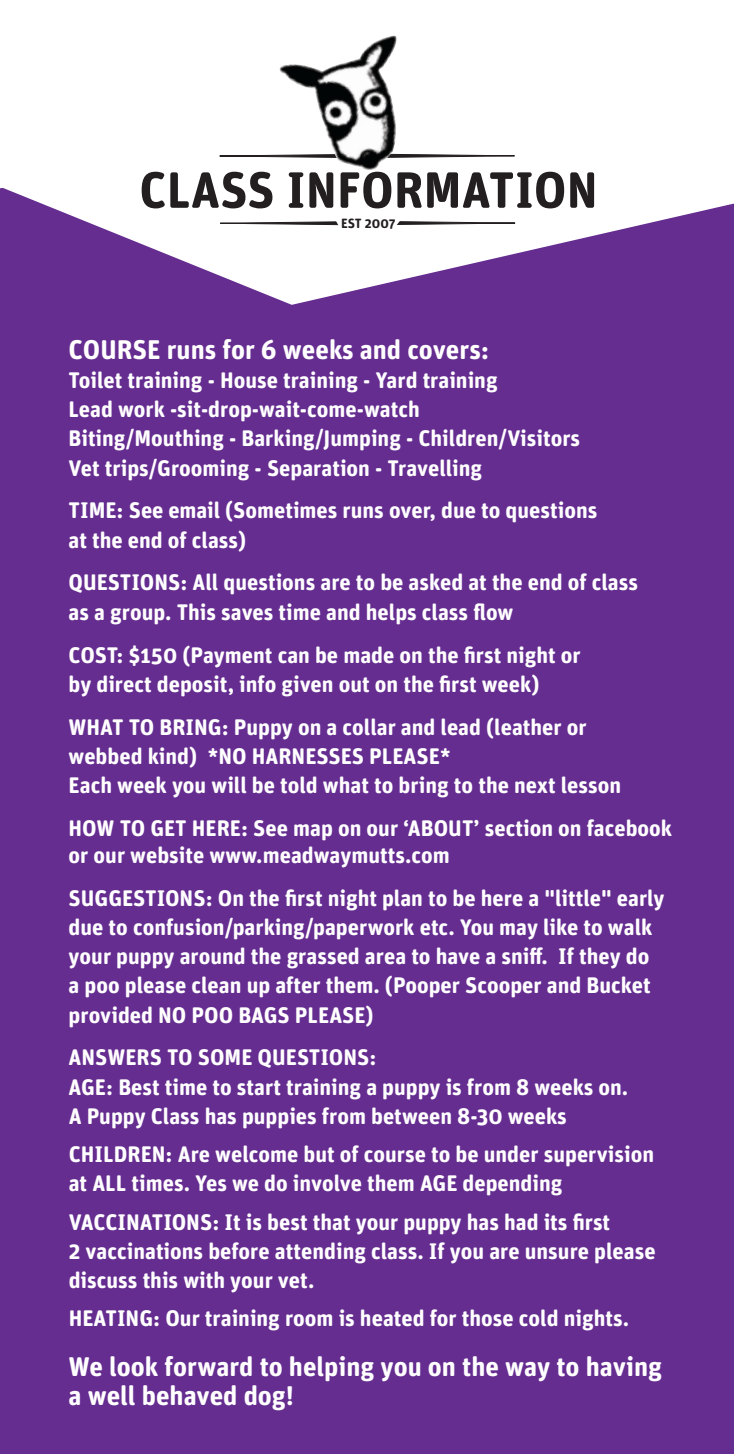
<style>
.page{position:relative;width:734px;height:1454px;background:#662d91}
.page>*{position:absolute;margin:0;border:0;box-sizing:border-box;transform-origin:0 0}
.t1{font:700 51.07px "Unit Rounded OT";color:#231f20}
.t2{font:700 27px/29.2px "Unit Rounded OT";color:#fff}
.t3{font:700 22.5px/29.2px "Unit Rounded OT";color:#fff}
.t4{font:700 13.5px "Unit Rounded OT";color:#231f20}
</style>
<div class="page">
<svg style="left:0;top:0;width:733px;height:305px;fill:#fff"></svg>
<svg style="left:219px;top:154px;width:60px;height:4px"></svg>
<svg style="left:399px;top:154px;width:115px;height:4px"></svg>
<img style="left:279px;top:35px;width:120px;height:137px">
<svg style="left:220px;top:218px;width:295px;height:11px;background:#d7d6d6"></svg>
<h1 class="t1" style="left:139px;top:159px;width:460px">CLASS INFORMATION</h1>
<p class="t4" style="left:341px;top:215px;width:56px">EST 2007</p>
<p class="t2" style="left:69px;top:334px;width:422px">COURSE runs for 6 weeks and covers:</p>
<p class="t3" style="left:69px;top:365px;width:513px">Toilet training - House training - Yard training<br>Lead work -sit-drop-wait-come-watch Biting/Mouthing - Barking/Jumping - Children/Visitors Vet trips/Grooming - Separation - Travelling</p>
<p class="t3" style="left:69px;top:496px;width:530px">TIME: See email (Sometimes runs over, due to questions at the end of class)</p>
<p class="t3" style="left:69px;top:568px;width:571px">QUESTIONS: All questions are to be asked at the end of class as a group. This saves time and helps class flow</p>
<p class="t3" style="left:69px;top:640px;width:513px">COST: $150 (Payment can be made on the first night or by direct deposit, info given out on the first week)</p>
<p class="t3" style="left:69px;top:712px;width:554px">WHAT TO BRING: Puppy on a collar and lead (leather or webbed kind) *NO HARNESSES PLEASE*<br>Each week you will be told what to bring to the next lesson</p>
<p class="t3" style="left:69px;top:814px;width:605px;line-height:27px">HOW TO GET HERE: See map on our ‘ABOUT’ section on facebook or our website www.meadwaymutts.com</p>
<p class="t3" style="left:69px;top:883px;width:597px">SUGGESTIONS: On the first night plan to be here a "little" early due to confusion/parking/paperwork etc. You may like to walk your puppy around the grassed area to have a sniff. If they do a poo please clean up after them. (Pooper Scooper and Bucket provided NO POO BAGS PLEASE)</p>
<p class="t3" style="left:69px;top:1043px;width:561px">ANSWERS TO SOME QUESTIONS:<br>AGE: Best time to start training a puppy is from 8 weeks on.<br>A Puppy Class has puppies from between 8-30 weeks</p>
<p class="t3" style="left:69px;top:1139px;width:587px">CHILDREN: Are welcome but of course to be under supervision at ALL times. Yes we do involve them AGE depending</p>
<p class="t3" style="left:69px;top:1207px;width:588px">VACCINATIONS: It is best that your puppy has had its first<br>2 vaccinations before attending class. If you are unsure please discuss this with your vet.</p>
<p class="t3" style="left:69px;top:1304px;width:561px">HEATING: Our training room is heated for those cold nights.</p>
<p class="t2" style="left:69px;top:1352px;width:595px">We look forward to helping you on the way to having a well behaved dog!</p>
</div>
